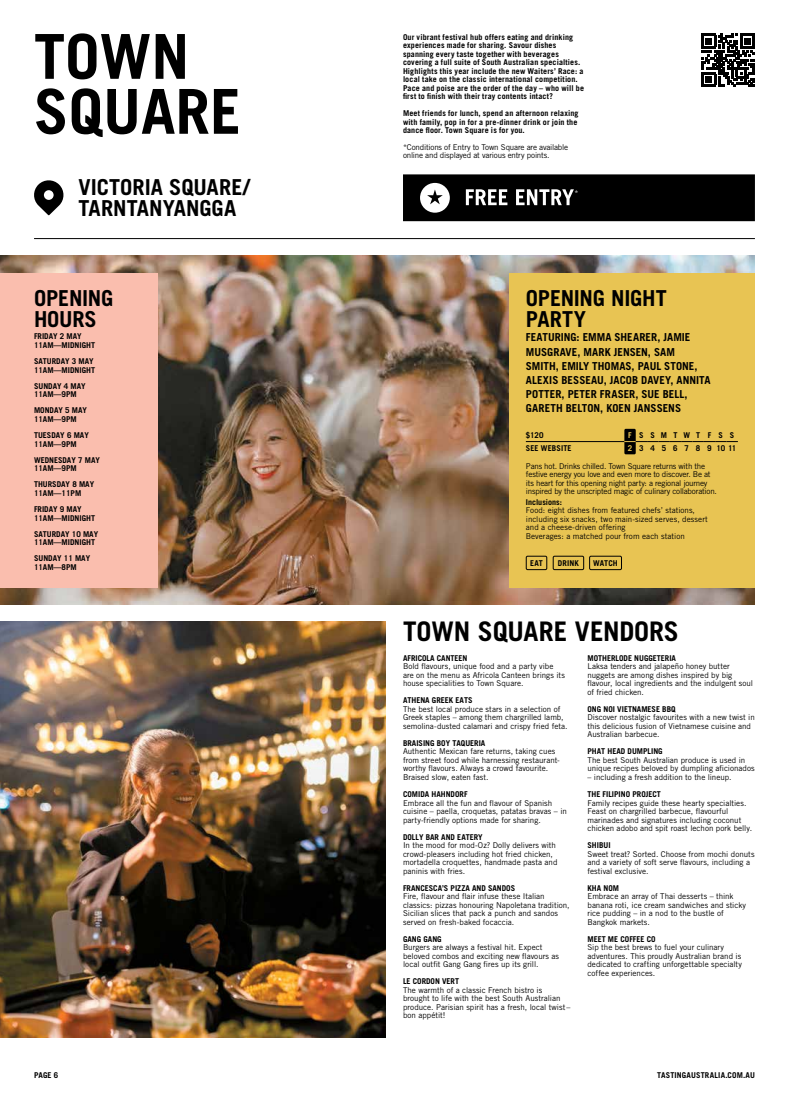
<style>
.page{position:relative;width:789px;height:1106px;background:#fff}
.page>*{position:absolute;margin:0;border:0;box-sizing:border-box;transform-origin:0 0}
.t1{font:700 62px/54.9px "Trade Gothic LT Std";color:#000}
.t2{font:700 27px "Trade Gothic LT Std";letter-spacing:-.005em;color:#000}
.t3{font:700 22px/21.3px "Trade Gothic LT Std";letter-spacing:-.01em;color:#000}
.t4{font:700 11px/14.2px "Trade Gothic LT Std";color:#000}
.t5{font:8px/8.5px "Trade Gothic LT Std";color:#000}
.t6{font:700 8px/8.5px "Trade Gothic LT Std";letter-spacing:.01em;color:#000}
.t7{font:8px/8.5px "Trade Gothic LT Std";letter-spacing:-.025em;color:#000}
.t8{font:8px/8px "Trade Gothic LT Std";letter-spacing:-.02em;color:#000}
.t9{font:700 8px/12.8px "Trade Gothic LT Std";letter-spacing:.86em;color:#000}
.t10{font:8px "Trade Gothic LT Std";color:#fff}
.s1{color:#e8c453}
</style>
<div class="page">
<svg style="left:403px;top:174px;width:351px;height:47px;background:#181818"></svg>
<svg style="left:34px;top:180px;width:30px;height:35px"></svg>
<div style="left:574px;top:190px;width:14px;height:13px;background:#000"></div>
<img style="left:0;top:256px;width:754px;height:348px">
<div style="left:508px;top:273px;width:246px;height:314px;background:#e8c453"></div>
<img style="left:0;top:621px;width:386px;height:416px">
<div style="left:0;top:273px;width:157px;height:314px;background:#fabeae"></div>
<svg style="left:701px;top:34px;width:53px;height:53px"></svg>
<div style="left:705px;top:76px;width:6px;height:7px;background:#000"></div>
<hr style="left:34px;top:238px;width:720px;height:1px;background:#000">
<div style="left:525px;top:556px;width:21px;height:14px;border:1px solid #000"></div>
<div style="left:552px;top:556px;width:31px;height:14px;border:1px solid #000"></div>
<hr style="left:525px;top:441px;width:99px;height:1px;background:#000">
<div style="left:624px;top:429px;width:11px;height:25px;background:#000"></div>
<svg style="left:624px;top:441px;width:113px;height:1px"></svg>
<div style="left:589px;top:556px;width:32px;height:14px;border:1px solid #000"></div>
<h1 class="t1" style="left:34px;top:28px;width:208px">TOWN<br>SQUARE</h1>
<p class="t6" style="left:403px;top:33px;width:182px">Our vibrant festival hub offers eating and drinking experiences made for sharing. Savour dishes spanning every taste together with beverages covering a full suite of South Australian specialties.<br>Highlights this year include the new Waiters’ Race: a local take on the classic international competition.<br>Pace and poise are the order of the day – who will be first to finish with their tray contents intact?</p>
<p class="t6" style="left:403px;top:109px;width:177px">Meet friends for lunch, spend an afternoon relaxing with family, pop in for a pre-dinner drink or join the dance floor. Town Square is for you.</p>
<p class="t8" style="left:403px;top:143px;width:167px">*Conditions of Entry to Town Square are available online and displayed at various entry points.</p>
<h3 class="t3" style="left:78px;top:176px;width:172px">VICTORIA SQUARE/<br>TARNTANYANGGA</h3>
<p class="t10" style="left:574px;top:189px;width:5px">*</p>
<h3 class="t3" style="left:34px;top:287px;width:81px">OPENING<br>HOURS</h3>
<p class="t6" style="left:34px;top:332px;width:62px">FRIDAY 2 MAY<br>11AM—MIDNIGHT</p>
<p class="t6" style="left:34px;top:357px;width:62px">SATURDAY 3 MAY<br>11AM—MIDNIGHT</p>
<p class="t6" style="left:34px;top:381px;width:53px">SUNDAY 4 MAY<br>11AM—9PM</p>
<p class="t6" style="left:34px;top:406px;width:54px">MONDAY 5 MAY<br>11AM—9PM</p>
<p class="t6" style="left:34px;top:431px;width:56px">TUESDAY 6 MAY<br>11AM—9PM</p>
<p class="t6" style="left:34px;top:455px;width:67px">WEDNESDAY 7 MAY<br>11AM—9PM</p>
<p class="t6" style="left:34px;top:480px;width:62px">THURSDAY 8 MAY<br>11AM—11PM</p>
<p class="t6" style="left:34px;top:505px;width:62px">FRIDAY 9 MAY<br>11AM—MIDNIGHT</p>
<p class="t6" style="left:34px;top:529px;width:66px">SATURDAY 10 MAY<br>11AM—MIDNIGHT</p>
<p class="t6" style="left:34px;top:554px;width:58px">SUNDAY 11 MAY<br>11AM—8PM</p>
<h3 class="t3" style="left:525px;top:287px;width:142px">OPENING NIGHT<br>PARTY</h3>
<h3 class="t4" style="left:525px;top:330px;width:186px">FEATURING: EMMA SHEARER, JAMIE<br>MUSGRAVE, MARK JENSEN, SAM<br>SMITH, EMILY THOMAS, PAUL STONE,<br>ALEXIS BESSEAU, JACOB DAVEY, ANNITA<br>POTTER, PETER FRASER, SUE BELL,<br>GARETH BELTON, KOEN JANSSENS</h3>
<p class="t6" style="left:525px;top:429px;width:47px;line-height:12.8px">$120<br>SEE WEBSITE</p>
<p class="t9" style="left:627px;top:429px;width:110px"><span class="s1">F</span>SSMTWTFSS<br><span class="s1">2</span>34567891011</p>
<p class="t7" style="left:525px;top:461px;width:192px">Pans hot. Drinks chilled. Town Square returns with the festive energy you love and even more to discover. Be at its heart for this opening night party: a regional journey inspired by the unscripted magic of culinary collaboration.</p>
<p class="t6" style="left:525px;top:497px;width:38px">Inclusions:</p>
<p class="t5" style="left:525px;top:506px;width:183px">Food: eight dishes from featured chefs’ stations, including six snacks, two main-sized serves, dessert and a cheese-driven offering<br>Beverages: a matched pour from each station</p>
<p class="t6" style="left:530px;top:558px;width:14px">EAT</p>
<p class="t6" style="left:557px;top:558px;width:22px">DRINK</p>
<p class="t6" style="left:593px;top:558px;width:26px">WATCH</p>
<h2 class="t2" style="left:403px;top:614px;width:277px">TOWN SQUARE VENDORS</h2>
<p class="t6" style="left:403px;top:653px;width:66px">AFRICOLA CANTEEN</p>
<p class="t5" style="left:403px;top:662px;width:163px">Bold flavours, unique food and a party vibe are on the menu as Africola Canteen brings its house specialities to Town Square.</p>
<p class="t6" style="left:403px;top:696px;width:71px">ATHENA GREEK EATS</p>
<p class="t5" style="left:403px;top:704px;width:166px">The best local produce stars in a selection of<br>Greek staples – among them chargrilled lamb, semolina-dusted calamari and crispy fried feta.</p>
<p class="t6" style="left:403px;top:738px;width:84px">BRAISING BOY TAQUERIA</p>
<p class="t5" style="left:403px;top:747px;width:158px">Authentic Mexican fare returns, taking cues from street food while harnessing restaurant&shy;worthy flavours. Always a crowd favourite.<br>Braised slow, eaten fast.</p>
<p class="t6" style="left:403px;top:789px;width:66px">COMIDA HAHNDORF</p>
<p class="t5" style="left:403px;top:798px;width:165px">Embrace all the fun and flavour of Spanish cuisine – paella, croquetas, patatas bravas – in party-friendly options made for sharing.</p>
<p class="t6" style="left:403px;top:832px;width:81px">DOLLY BAR AND EATERY</p>
<p class="t5" style="left:403px;top:840px;width:156px">In the mood for mod-Oz? Dolly delivers with crowd-pleasers including hot fried chicken, mortadella croquettes, handmade pasta and paninis with fries.</p>
<p class="t6" style="left:403px;top:883px;width:114px">FRANCESCA’S PIZZA AND SANDOS</p>
<p class="t5" style="left:403px;top:891px;width:168px">Fire, flavour and flair infuse these Italian classics: pizzas honouring Napoletana tradition, Sicilian slices that pack a punch and sandos served on fresh-baked focaccia.</p>
<p class="t6" style="left:403px;top:934px;width:40px">GANG GANG</p>
<p class="t5" style="left:403px;top:943px;width:158px">Burgers are always a festival hit. Expect beloved combos and exciting new flavours as local outfit Gang Gang fires up its grill.</p>
<p class="t6" style="left:403px;top:977px;width:58px">LE CORDON VERT</p>
<p class="t5" style="left:403px;top:985px;width:169px">The warmth of a classic French bistro is brought to life with the best South Australian produce. Parisian spirit has a fresh, local twist– bon appétit!</p>
<p class="t6" style="left:587px;top:653px;width:90px">MOTHERLODE NUGGETERIA</p>
<p class="t5" style="left:587px;top:662px;width:167px">Laksa tenders and jalapeño honey butter nuggets are among dishes inspired by big flavour, local ingredients and the indulgent soul of fried chicken.</p>
<p class="t6" style="left:587px;top:704px;width:90px">ONG NOI VIETNAMESE BBQ</p>
<p class="t5" style="left:587px;top:713px;width:169px">Discover nostalgic favourites with a new twist in this delicious fusion of Vietnamese cuisine and<br>Australian barbecue.</p>
<p class="t6" style="left:587px;top:747px;width:77px">PHAT HEAD DUMPLING</p>
<p class="t5" style="left:587px;top:755px;width:169px">The best South Australian produce is used in unique recipes beloved by dumpling aficionados</p>
<p class="t5" style="left:587px;top:772px;width:145px">– including a fresh addition to the lineup.</p>
<p class="t6" style="left:587px;top:789px;width:75px">THE FILIPINO PROJECT</p>
<p class="t5" style="left:587px;top:798px;width:166px">Family recipes guide these hearty specialties.<br>Feast on chargrilled barbecue, flavourful marinades and signatures including coconut chicken adobo and spit roast lechon pork belly.</p>
<p class="t6" style="left:587px;top:840px;width:25px">SHIBUI</p>
<p class="t5" style="left:587px;top:849px;width:168px">Sweet treat? Sorted. Choose from mochi donuts and a variety of soft serve flavours, including a festival exclusive.</p>
<p class="t6" style="left:587px;top:883px;width:33px">KHA NOM</p>
<p class="t5" style="left:587px;top:891px;width:160px">Embrace an array of Thai desserts – think banana roti, ice cream sandwiches and sticky rice pudding – in a nod to the bustle of Bangkok markets.</p>
<p class="t6" style="left:587px;top:934px;width:70px">MEET ME COFFEE CO</p>
<p class="t5" style="left:587px;top:943px;width:156px">Sip the best brews to fuel your culinary adventures. This proudly Australian brand is dedicated to crafting unforgettable specialty coffee experiences.</p>
<p class="t6" style="left:34px;top:1070px;width:26px">PAGE 6</p>
<p class="t6" style="left:656px;top:1070px;width:99px">TASTINGAUSTRALIA.COM.AU</p>
</div>
